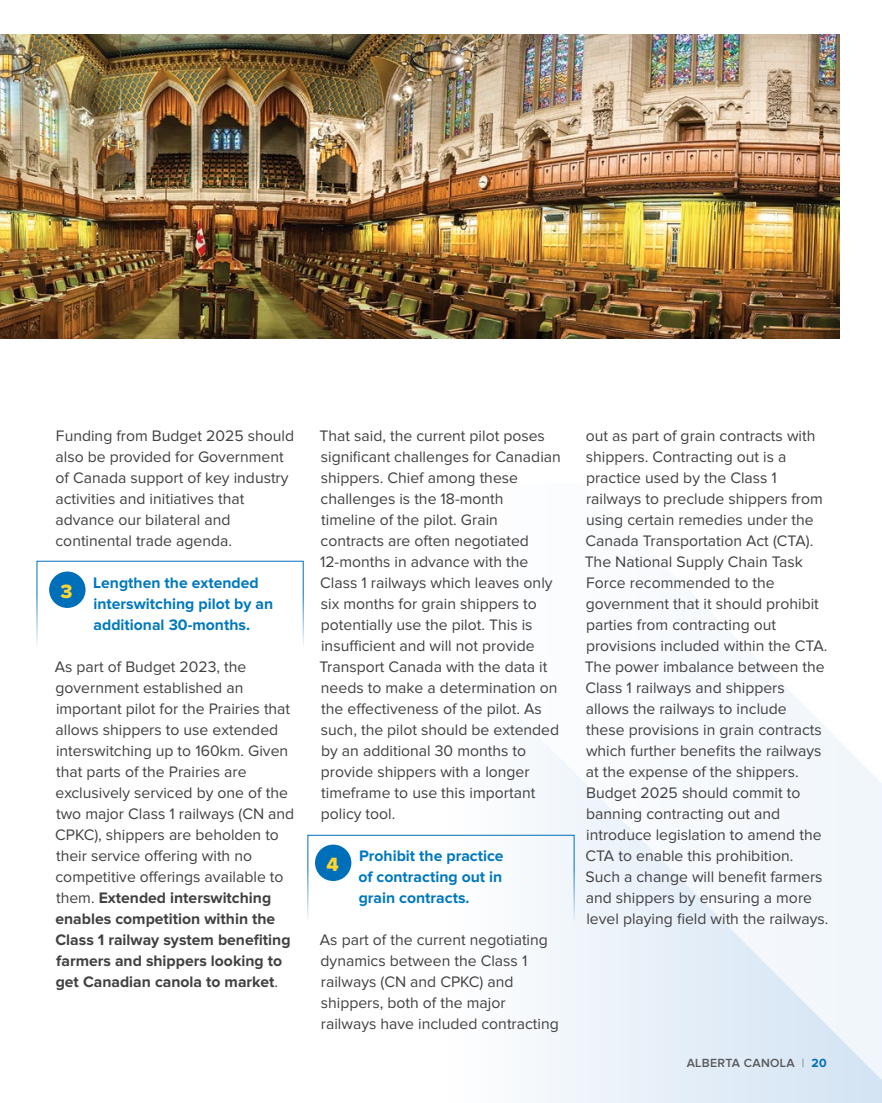
<style>
.page{position:relative;width:882px;height:1103px;background:#fff}
.page>*{position:absolute;margin:0;border:0;box-sizing:border-box;transform-origin:0 0}
.t1{font:19.95px "Proxima Nova Extrabld";color:#fed531}
.t2{font:15.75px/21px "Proxima Nova";color:#414042}
.t3{font:700 15.75px/21px "Proxima Nova";color:#0078bf}
.t4{font:600 12.25px "Proxima Nova";letter-spacing:.025em;color:#58595b}
.s1{font-weight:700}
.s2{font-weight:300}
.s3{font-weight:700;color:#006fba}
</style>
<div class="page">
<svg style="left:225px;top:560px;width:657px;height:542px"></svg>
<div style="left:49px;top:571px;width:37px;height:37px;background:#006fba;border-radius:50%"></div>
<div style="left:315px;top:844px;width:36px;height:37px;background:#006fba;border-radius:50%"></div>
<img style="left:0;top:34px;width:840px;height:304px">
<p class="t2" style="left:55px;top:426px;width:240px">Funding from Budget 2025 should also be provided for Government of Canada support of key industry activities and initiatives that advance our bilateral and continental trade agenda.</p>
<p class="t3" style="left:93px;top:573px;width:181px">Lengthen the extended interswitching pilot by an additional 30-months.</p>
<p class="t2" style="left:55px;top:657px;width:241px">As part of Budget 2023, the government established an important pilot for the Prairies that allows shippers to use extended interswitching up to 160km. Given that parts of the Prairies are exclusively serviced by one of the two major Class 1 railways (CN and<br>CPKC), shippers are beholden to their service offering with no competitive offerings available to them. <span class="s1">Extended interswitching enables competition within the<br>Class 1 railway system benefiting farmers and shippers looking to get Canadian canola to market</span>.</p>
<p class="t1" style="left:61px;top:582px;width:14px">3</p>
<p class="t2" style="left:320px;top:426px;width:243px">That said, the current pilot poses significant challenges for Canadian shippers. Chief among these challenges is the 18-month timeline of the pilot. Grain contracts are often negotiated<br>12-months in advance with the<br>Class 1 railways which leaves only six months for grain shippers to potentially use the pilot. This is insufficient and will not provide<br>Transport Canada with the data it needs to make a determination on the effectiveness of the pilot. As such, the pilot should be extended by an additional 30 months to provide shippers with a longer timeframe to use this important policy tool.</p>
<p class="t3" style="left:358px;top:846px;width:147px;text-align:justify">Prohibit the practice of contracting out in grain contracts.</p>
<p class="t2" style="left:320px;top:930px;width:240px">As part of the current negotiating dynamics between the Class 1 railways (CN and CPKC) and shippers, both of the major railways have included contracting</p>
<p class="t1" style="left:326px;top:855px;width:14px">4</p>
<p class="t2" style="left:585px;top:426px;width:245px">out as part of grain contracts with shippers. Contracting out is a practice used by the Class 1 railways to preclude shippers from using certain remedies under the<br>Canada Transportation Act (CTA).<br>The National Supply Chain Task<br>Force recommended to the government that it should prohibit parties from contracting out provisions included within the CTA.<br>The power imbalance between the<br>Class 1 railways and shippers allows the railways to include<br>these provisions in grain contracts which further benefits the railways at the expense of the shippers.<br>Budget 2025 should commit to banning contracting out and introduce legislation to amend the<br>CTA to enable this prohibition.<br>Such a change will benefit farmers and shippers by ensuring a more level playing field with the railways.</p>
<p class="t4" style="left:687px;top:1057px;width:142px">ALBERTA CANOLA <span class="s2">|</span> <span class="s3">20</span></p>
</div>
